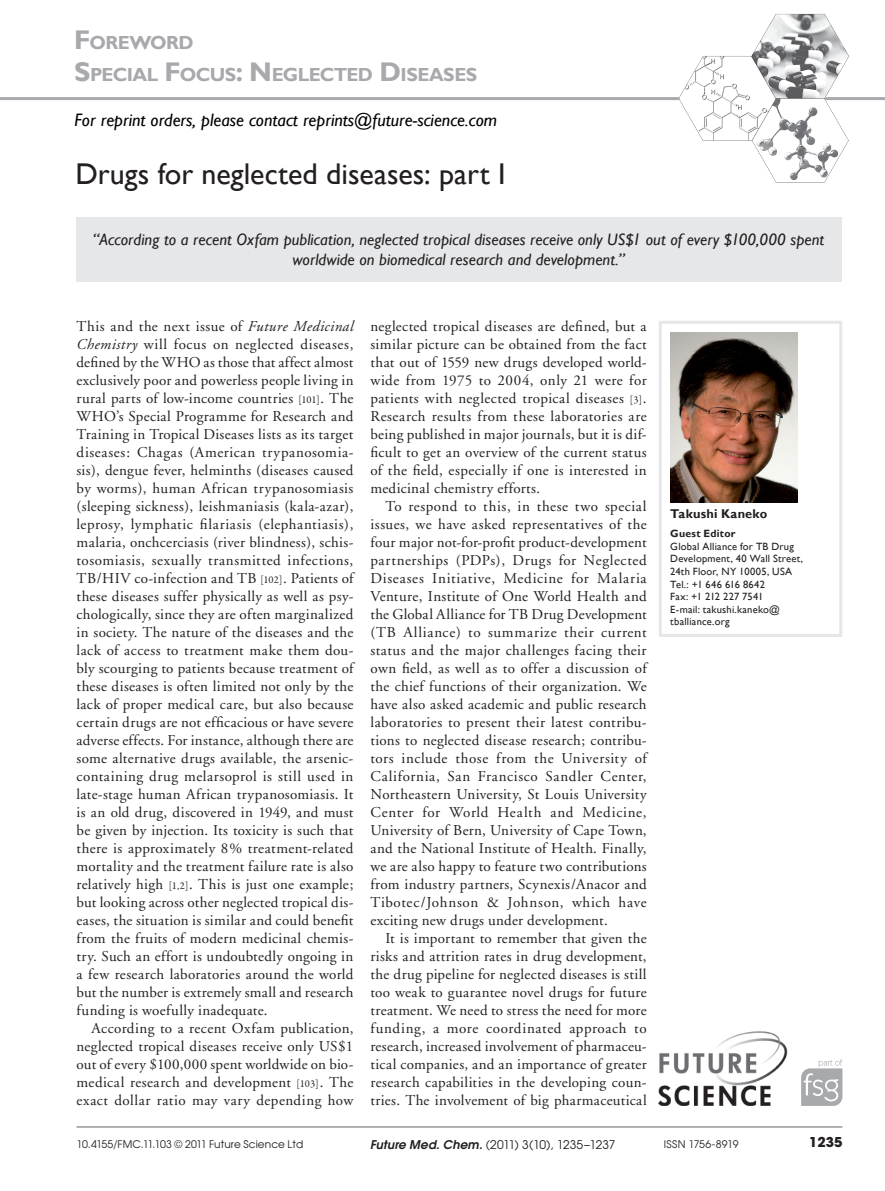
<style>
.page{position:relative;width:885px;height:1191px;background:#fff}
.page>*{position:absolute;margin:0;border:0;box-sizing:border-box;transform-origin:0 0}
.articletitle{font:30px "Gill Sans";color:#231f20}
.runningauthor{font:700 18.9px "Gill Sans";letter-spacing:-.03em;color:#a8a9ad}
.t1{font:italic 18px "Gill Sans";color:#000}
.standfirst{font:italic 16.5px/19.5px "Gill Sans";letter-spacing:.005em;color:#231f20;text-align:center}
.bodyindent{font:15px/18px "Adobe Garamond";letter-spacing:.025em;color:#231f20;text-align:justify}
.bodyfirst{font:15px/18px "Adobe Garamond";letter-spacing:.02em;color:#231f20;text-align:justify}
.t2{font:700 13.5px "Avant Garde";color:#231f20}
.author{font:700 12.75px "Gill Sans";letter-spacing:.02em;color:#231f20}
.t3{font:12px "Avant Garde";letter-spacing:-.025em;color:#231f20}
.correspondence{font:10.5px/12.6px "Gill Sans";letter-spacing:.02em;color:#231f20}
.t4{font:10.5px "Avant Garde";letter-spacing:.005em;color:#231f20}
.s1{font-size:27px}
.s2{font-style:italic}
.s3{font-family:"Garamond Premr Pro";font-size:10.5px}
.s4{font-weight:700}
.s5{font-weight:600;font-style:italic}
</style>
<div class="page">
<hr style="left:77px;top:1126px;width:765px;height:1px;background:#a8a9ad">
<hr style="left:0;top:97px;width:884px;height:3px;background:#a8a9ad">
<img style="left:659px;top:1031px;width:129px;height:75px">
<svg style="left:801px;top:1059px;width:41px;height:47px"></svg>
<img style="left:670px;top:332px;width:127px;height:170px">
<div style="left:658px;top:321px;width:184px;height:316px;border:3px solid #e6e7e9"></div>
<div style="left:76px;top:217px;width:765px;height:65px;background:#e6e7e9"></div>
<img style="left:678px;top:13px;width:171px;height:170px">
<p class="runningauthor" style="left:74px;top:31px;width:121px"><span class="s1">F</span>OREWORD</p>
<p class="runningauthor" style="left:74px;top:63px;width:403px"><span class="s1">S</span>PECIAL <span class="s1">F</span>OCUS<span class="s1">: N</span>EGLECTED <span class="s1">D</span> ISEASES</p>
<p class="t1" style="left:74px;top:110px;width:424px">For reprint orders, please contact reprints@future-science.com</p>
<p class="articletitle" style="left:75px;top:157px;width:432px">Drugs for neglected diseases: part I</p>
<p class="standfirst" style="left:93px;top:230px;width:732px">“According to a recent Oxfam publication, neglected tropical diseases receive only US$1 out of every $100,000 spent worldwide on biomedical research and development.”</p>
<p class="bodyfirst" style="left:77px;top:317px;width:278px">This and the next issue of <span class="s2">Future Medicinal Chemistry</span> will focus on neglected diseases, defined by the WHO as those that affect almost exclusively poor and powerless people living in rural parts of low-income countries <span class="s3">[101]</span>. The WHO’s Special Programme for Research and Training in Tropical Diseases lists as its target diseases: Chagas (American trypanosomia&shy;sis), dengue fever, helminths (diseases caused by worms), human African trypanosomiasis (sleeping sickness), leishmaniasis (kala-azar), leprosy, lymphatic filariasis (elephantiasis), malaria, onchcerciasis (river blindness), schis&shy;tosomiasis, sexually transmitted infections, TB/HIV co-infection and TB <span class="s3">[102]</span>. Patients of these diseases suffer physically as well as psy&shy;chologically, since they are often marginalized in society. The nature of the diseases and the lack of access to treatment make them dou&shy;bly scourging to patients because treatment of these diseases is often limited not only by the lack of proper medical care, but also because certain drugs are not efficacious or have severe adverse effects. For instance, although there are some alternative drugs available, the arsenic&shy;containing drug melarsoprol is still used in late-stage human African trypanosomiasis. It is an old drug, discovered in 1949, and must be given by injection. Its toxicity is such that there is approximately 8% treatment-related mortality and the treatment failure rate is also relatively high <span class="s3">[1,2]</span>. This is just one example; but looking across other neglected tropical dis&shy;eases, the situation is similar and could benefit from the fruits of modern medicinal chemis&shy;try. Such an effort is undoubtedly ongoing in a few research laboratories around the world but the number is extremely small and research funding is woefully inadequate.</p>
<p class="bodyindent" style="left:77px;top:1019px;width:278px;text-indent:15px">According to a recent Oxfam publication, neglected tropical diseases receive only US$1 out of every $100,000 spent worldwide on bio&shy;medical research and development <span class="s3">[103]</span>. The exact dollar ratio may vary depending how</p>
<p class="bodyindent" style="left:370px;top:317px;width:278px">neglected tropical diseases are defined, but a similar picture can be obtained from the fact that out of 1559 new drugs developed world&shy;wide from 1975 to 2004, only 21 were for patients with neglected tropical diseases <span class="s3">[3]</span>.<br>Research results from these laboratories are being published in major journals, but it is dif&shy;ficult to get an overview of the current status of the field, especially if one is interested in medicinal chemistry efforts.</p>
<p class="bodyindent" style="left:370px;top:497px;width:278px;text-indent:15px">To respond to this, in these two special issues, we have asked representatives of the four major not-for-profit product-development partnerships (PDPs), Drugs for Neglected Diseases Initiative, Medicine for Malaria Venture, Institute of One World Health and the Global Alliance for TB Drug Development (TB Alliance) to summarize their current status and the major challenges facing their own field, as well as to offer a discussion of the chief functions of their organization. We have also asked academic and public research laboratories to present their latest contribu&shy;tions to neglected disease research; contribu&shy;tors include those from the University of California, San Francisco Sandler Center, Northeastern University, St Louis University Center for World Health and Medicine, University of Bern, University of Cape Town, and the National Institute of Health. Finally, we are also happy to feature two contributions from industry partners, Scynexis/Anacor and Tibotec/Johnson &amp; Johnson, which have exciting new drugs under development.</p>
<p class="bodyindent" style="left:370px;top:929px;width:278px;text-indent:15px">It is important to remember that given the risks and attrition rates in drug development, the drug pipeline for neglected diseases is still too weak to guarantee novel drugs for future treatment. We need to stress the need for more funding, a more coordinated approach to research, increased involvement of pharmaceu&shy;tical companies, and an importance of greater research capabilities in the developing coun&shy;tries. The involvement of big pharmaceutical</p>
<p class="author" style="left:670px;top:506px;width:98px">Takushi Kaneko</p>
<p class="correspondence" style="left:670px;top:527px;width:134px"><span class="s4">Guest Editor<br></span>Global Alliance for TB Drug<br>Development, 40 Wall Street,<br>24th Floor, NY 10005, USA<br>Tel.: +1 646 616 8642<br>Fax: +1 212 227 7541<br>E-mail: takushi.kaneko@ tballiance.org</p>
<p class="t4" style="left:77px;top:1137px;width:228px">10.4155/FMC.11.103 © 2011 Future Science Ltd</p>
<p class="t3" style="left:370px;top:1136px;width:247px"><span class="s5">Future Med. Chem.</span> (2011) 3(10), 1235–1237</p>
<p class="t4" style="left:663px;top:1137px;width:76px">ISSN 1756-8919</p>
<p class="t2" style="left:809px;top:1133px;width:35px">1235</p>
</div>
